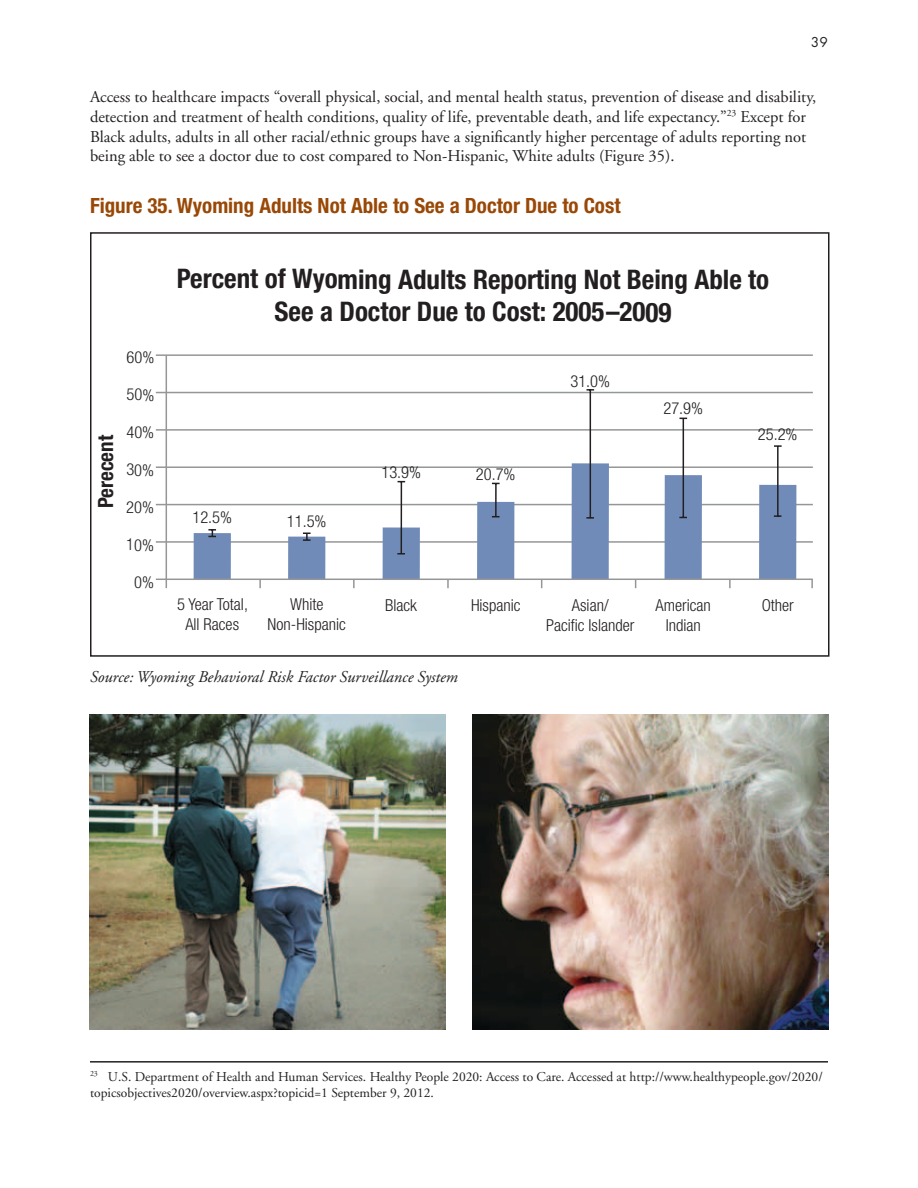
<style>
.page{position:relative;width:918px;height:1188px;background:#fff}
.page>*{position:absolute;margin:0;border:0;box-sizing:border-box;transform-origin:0 0}
.t1{font:700 condensed 27px/32.4px "Helvetica Neue LT Std";color:#231f20;text-align:center}
.t2{font:700 condensed 21px "Helvetica Neue LT Std";color:#994806}
.t3{font:700 condensed 21px "Helvetica Neue LT Std";color:#231f20}
.t4{font:16.5px/19.8px "Adobe Garamond";color:#231f20}
.t5{font:300 condensed 16.5px/19.8px "Helvetica Neue LT Com";color:#231f20;text-align:center}
.t6{font:italic 16.5px "Adobe Garamond";color:#231f20}
.t7{font:15px "Futura EF";color:#231f20}
.t8{font:13.5px/16.2px "Adobe Garamond";color:#231f20}
</style>
<div class="page">
<hr style="left:156px;top:504px;width:657px;height:1px;background:#949698">
<hr style="left:156px;top:541px;width:657px;height:2px;background:#949698">
<hr style="left:156px;top:392px;width:657px;height:1px;background:#949698">
<hr style="left:156px;top:429px;width:657px;height:2px;background:#949698">
<hr style="left:156px;top:466px;width:657px;height:2px;background:#949698">
<div style="left:194px;top:533px;width:37px;height:46px;background:#708bb8"></div>
<div style="left:288px;top:537px;width:37px;height:42px;background:#708bb8"></div>
<div style="left:383px;top:527px;width:37px;height:52px;background:#708bb8"></div>
<div style="left:477px;top:502px;width:37px;height:77px;background:#708bb8"></div>
<div style="left:665px;top:475px;width:37px;height:104px;background:#708bb8"></div>
<div style="left:759px;top:485px;width:37px;height:94px;background:#708bb8"></div>
<div style="left:572px;top:463px;width:37px;height:116px;background:#708bb8"></div>
<svg style="left:303px;top:532px;width:8px;height:9px"></svg>
<svg style="left:208px;top:529px;width:8px;height:8px"></svg>
<hr style="left:495px;top:483px;width:2px;height:34px;background:#231f20">
<svg style="left:397px;top:553px;width:8px;height:2px"></svg>
<hr style="left:401px;top:482px;width:1px;height:72px;background:#231f20">
<hr style="left:683px;top:418px;width:1px;height:99px;background:#231f20">
<svg style="left:774px;top:515px;width:7px;height:2px"></svg>
<svg style="left:774px;top:445px;width:8px;height:2px"></svg>
<hr style="left:777px;top:446px;width:2px;height:70px;background:#231f20">
<svg style="left:259px;top:580px;width:2px;height:8px"></svg>
<svg style="left:353px;top:580px;width:2px;height:8px"></svg>
<svg style="left:447px;top:580px;width:2px;height:8px"></svg>
<svg style="left:729px;top:580px;width:2px;height:8px"></svg>
<svg style="left:811px;top:580px;width:2px;height:8px"></svg>
<hr style="left:166px;top:355px;width:1px;height:233px;background:#949698">
<svg style="left:586px;top:517px;width:8px;height:2px"></svg>
<svg style="left:587px;top:389px;width:7px;height:2px"></svg>
<hr style="left:590px;top:390px;width:1px;height:128px;background:#231f20">
<hr style="left:156px;top:354px;width:657px;height:2px;background:#949698">
<hr style="left:156px;top:579px;width:657px;height:1px;background:#949698">
<div style="left:90px;top:232px;width:739px;height:425px;border:2px solid #231f20"></div>
<hr style="left:90px;top:1061px;width:738px;height:2px;background:#231f20">
<img style="left:472px;top:715px;width:356px;height:315px">
<img style="left:90px;top:715px;width:356px;height:315px">
<p class="t7" style="left:811px;top:34px;width:19px">39</p>
<p class="t4" style="left:90px;top:87px;width:728px">Access to healthcare impacts “overall physical, social, and mental health status, prevention of disease and disability, detection and treatment of health conditions, quality of life, preventable death, and life expectancy.”<sup>23</sup> Except for Black adults, adults in all other racial/ethnic groups have a significantly higher percentage of adults reporting not being able to see a doctor due to cost compared to Non-Hispanic, White adults (Figure 35).</p>
<p class="t2" style="left:90px;top:193px;width:532px">Figure 35. Wyoming Adults Not Able to See a Doctor Due to Cost</p>
<p class="t3" style="left:93px;top:508px;width:74px;rotate:-90deg">Perecent</p>
<p class="t5" style="left:127px;top:347px;width:29px">60%</p>
<p class="t5" style="left:127px;top:385px;width:29px">50%</p>
<p class="t5" style="left:126px;top:422px;width:29px">40%</p>
<p class="t5" style="left:126px;top:460px;width:29px">30%</p>
<p class="t5" style="left:126px;top:497px;width:29px">20%</p>
<p class="t5" style="left:126px;top:535px;width:29px">10%</p>
<p class="t5" style="left:134px;top:572px;width:21px">0%</p>
<p class="t1" style="left:177px;top:263px;width:594px">Percent of Wyoming Adults Reporting Not Being Able to<br>See a Doctor Due to Cost: 2005–2009</p>
<p class="t5" style="left:192px;top:507px;width:41px">12.5%</p>
<p class="t5" style="left:287px;top:511px;width:41px">11.5%</p>
<p class="t5" style="left:381px;top:462px;width:41px">13.9%</p>
<p class="t5" style="left:476px;top:464px;width:41px">20.7%</p>
<p class="t5" style="left:570px;top:371px;width:41px">31.0%</p>
<p class="t5" style="left:663px;top:398px;width:41px">27.9%</p>
<p class="t5" style="left:758px;top:424px;width:41px">25.2%</p>
<p class="t5" style="left:177px;top:594px;width:72px">5 Year Total,<br>All Races</p>
<p class="t5" style="left:268px;top:595px;width:80px">White<br>Non-Hispanic</p>
<p class="t5" style="left:385px;top:595px;width:33px">Black</p>
<p class="t5" style="left:471px;top:595px;width:51px">Hispanic</p>
<p class="t5" style="left:546px;top:595px;width:90px">Asian/<br>Pacific Islander</p>
<p class="t5" style="left:656px;top:595px;width:57px">American<br>Indian</p>
<p class="t5" style="left:762px;top:595px;width:34px">Other</p>
<p class="t6" style="left:90px;top:668px;width:369px">Source: Wyoming Behavioral Risk Factor Surveillance System</p>
<p class="t8" style="left:90px;top:1069px;width:734px"><sup>23</sup> U.S. Department of Health and Human Services. Healthy People 2020: Access to Care. Accessed at http://www.healthypeople.gov/2020/ topicsobjectives2020/overview.aspx?topicid=1 September 9, 2012.</p>
</div>
